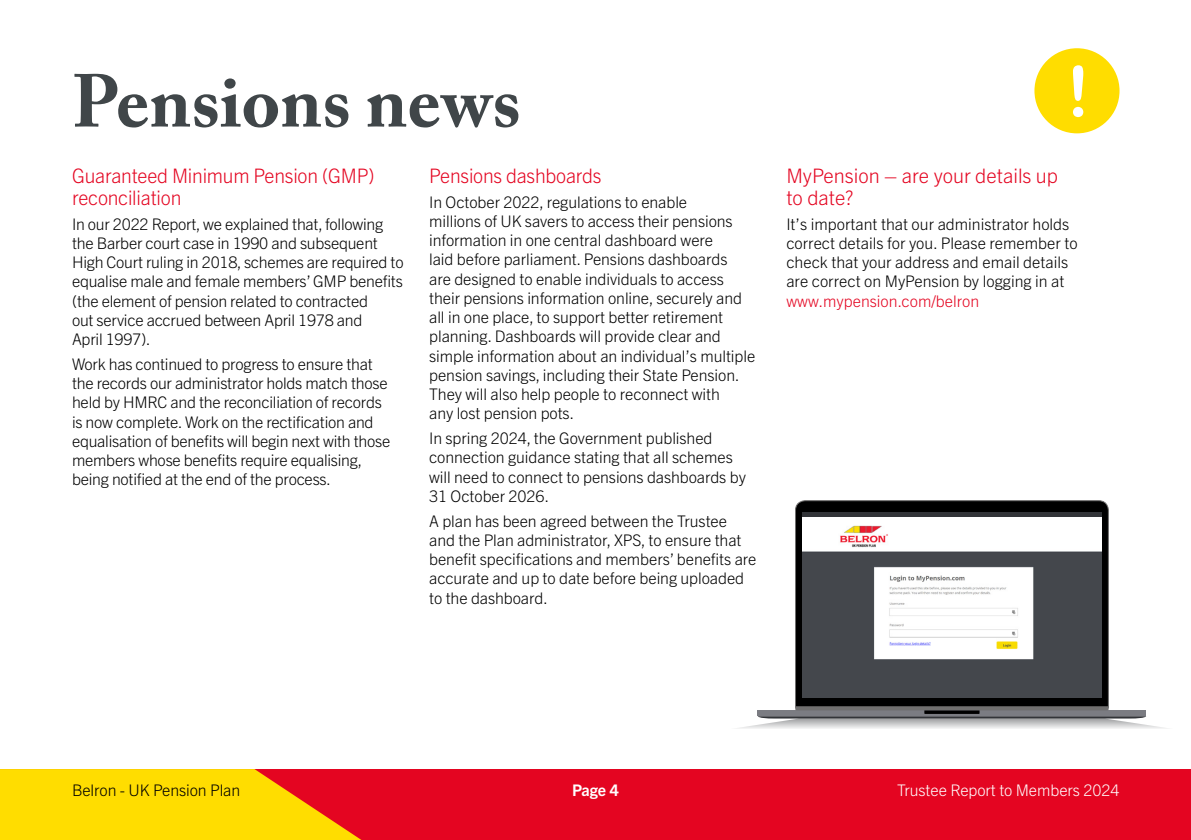
<style>
.page{position:relative;width:1191px;height:840px;background:#fff}
.page>*{position:absolute;margin:0;border:0;box-sizing:border-box;transform-origin:0 0}
.t1{font:700 74px "Adobe Caslon Pro";color:#404649}
.t2{font:70px "Arial Rounded MT Bold";color:#fff}
.t3{font:300 20px/22px "Trade Gothic Next LT Pro";letter-spacing:-.01em;color:#e40521}
.t4{font:300 16px/19.2px "Trade Gothic Next LT Pro";letter-spacing:-.005em;color:#000}
.t5{font:300 16px "Trade Gothic Next LT Pro";letter-spacing:-.005em;color:#fff}
.t6{font:300 16px "Trade Gothic Next LT Pro";color:#e40521}
.t7{font:700 16px "Trade Gothic Next LT Pro";color:#fff}
</style>
<div class="page">
<div style="left:1034px;top:48px;width:85px;height:85px;background:#fd0;border-radius:50%"></div>
<svg style="left:795px;top:500px;width:313px;height:205px;background:#0d0d0d"></svg>
<hr style="left:802px;top:512px;width:299px;height:4px;background:#323438">
<div style="left:802px;top:516px;width:299px;height:181px;background:#fff"></div>
<img style="left:802px;top:525px;width:299px;height:172px">
<svg style="left:740px;top:705px;width:424px;height:23px;background:#9b9c9e"></svg>
<div style="left:0;top:768px;width:1191px;height:71px;background:#e40521"></div>
<svg style="left:0;top:768px;width:387px;height:71px"></svg>
<h1 class="t1" style="left:72px;top:58px;width:450px">Pensions news</h1>
<h2 class="t2" style="left:1066px;top:50px;width:25px">!</h2>
<p class="t3" style="left:72px;top:163px;width:304px">Guaranteed Minimum Pension (GMP) reconciliation</p>
<p class="t4" style="left:72px;top:213px;width:333px">In our 2022 Report, we explained that, following the Barber court case in 1990 and subsequent High Court ruling in 2018, schemes are required to equalise male and female members’ GMP benefits (the element of pension related to contracted<br>out service accrued between April 1978 and<br>April 1997).</p>
<p class="t4" style="left:72px;top:353px;width:320px">Work has continued to progress to ensure that the records our administrator holds match those held by HMRC and the reconciliation of records is now complete. Work on the rectification and equalisation of benefits will begin next with those members whose benefits require equalising, being notified at the end of the process.</p>
<p class="t3" style="left:429px;top:163px;width:174px">Pensions dashboards</p>
<p class="t4" style="left:429px;top:191px;width:328px">In October 2022, regulations to enable<br>millions of UK savers to access their pensions information in one central dashboard were<br>laid before parliament. Pensions dashboards<br>are designed to enable individuals to access their pensions information online, securely and all in one place, to support better retirement planning. Dashboards will provide clear and simple information about an individual’s multiple pension savings, including their State Pension.<br>They will also help people to reconnect with<br>any lost pension pots.</p>
<p class="t4" style="left:429px;top:427px;width:318px">In spring 2024, the Government published connection guidance stating that all schemes will need to connect to pensions dashboards by 31 October 2026.</p>
<p class="t4" style="left:429px;top:510px;width:329px">A plan has been agreed between the Trustee and the Plan administrator, XPS, to ensure that benefit specifications and members’ benefits are accurate and up to date before being uploaded to the dashboard.</p>
<p class="t3" style="left:786px;top:163px;width:273px">MyPension – are your details up to date?</p>
<p class="t4" style="left:786px;top:213px;width:293px">It’s important that our administrator holds correct details for you. Please remember to check that your address and email details are correct on MyPension by logging in at</p>
<p class="t6" style="left:786px;top:289px;width:194px">www.mypension.com/belron</p>
<p class="t4" style="left:72px;top:778px;width:170px">Belron - UK Pension Plan</p>
<p class="t7" style="left:572px;top:778px;width:48px">Page 4</p>
<p class="t5" style="left:897px;top:778px;width:224px">Trustee Report to Members 2024</p>
</div>
